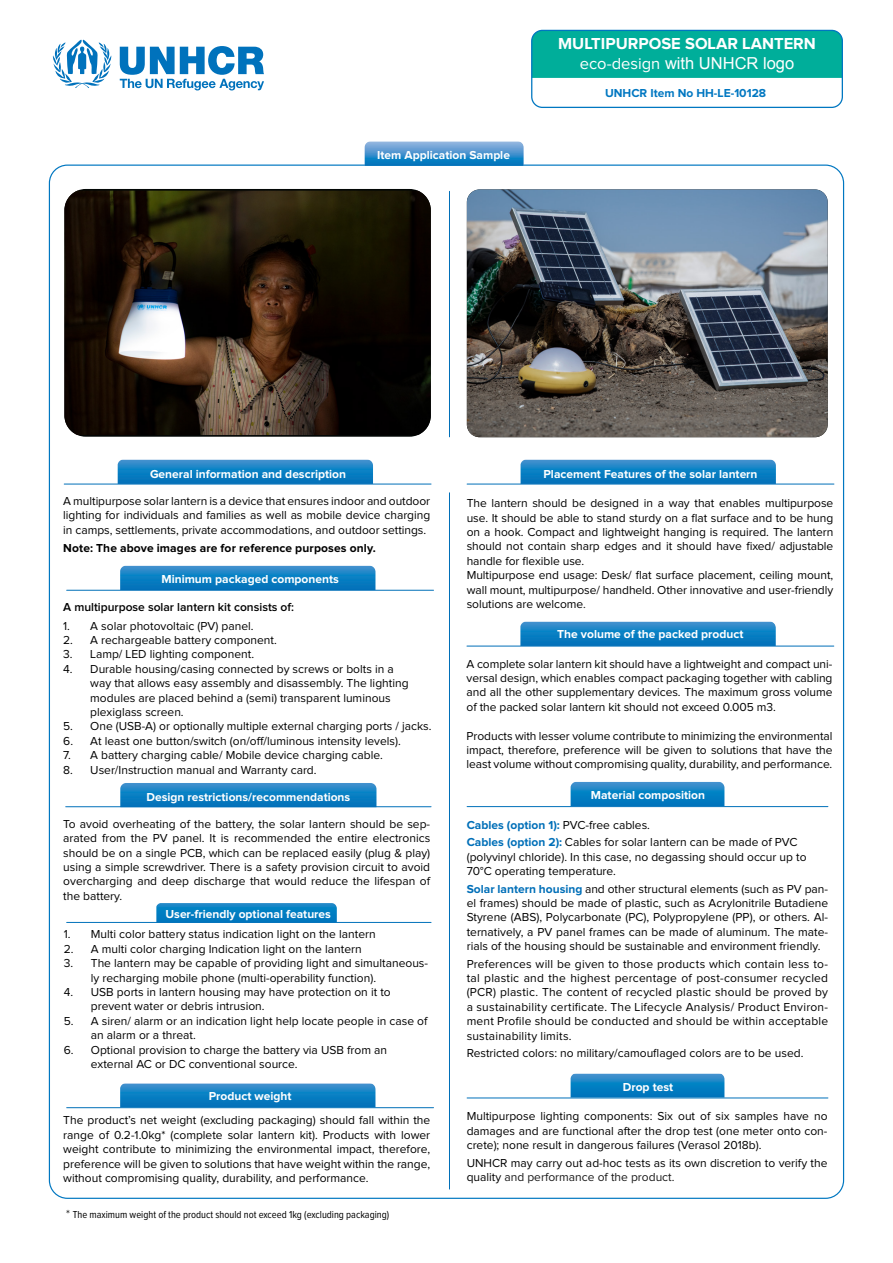
<style>
.page{position:relative;width:893px;height:1263px;background:#fff}
.page>*{position:absolute;margin:0;border:0;box-sizing:border-box;transform-origin:0 0}
.t1{font:700 16.5px "Proxima Nova";color:#fff}
.t2{font:16.5px "Arial";color:#fff}
.t3{font:12px/14.4px "Proxima Nova";color:#000}
.t4{font:700 12px "Proxima Nova";color:#fff}
.t5{font:700 12px "Proxima Nova";letter-spacing:.01em;color:#000}
.t6{font:600 12px "Proxima Nova";color:#000}
.t7{font:700 12px "Proxima Nova";color:#0077c1}
.t8{font:10.5px "Proxima Nova Cond";color:#000}
.s1{font-family:"Proxima Nova"}
.s2{font-size:12px;color:#1a1a1a}
.s3{color:#1a1a1a}
.s4{font-weight:700;color:#006fb8}
</style>
<div class="page">
<svg style="left:52px;top:40px;width:60px;height:48px"></svg>
<svg style="left:120px;top:46px;width:144px;height:44px"></svg>
<img style="left:365px;top:141px;width:159px;height:25px">
<hr style="left:449px;top:493px;width:1px;height:696px;background:#006fb8">
<hr style="left:449px;top:191px;width:1px;height:246px;background:#006fb8">
<img style="left:156px;top:903px;width:181px;height:19px">
<hr style="left:67px;top:922px;width:364px;height:1px;background:#0071ba">
<img style="left:571px;top:782px;width:153px;height:24px">
<hr style="left:467px;top:806px;width:361px;height:1px;background:#0071ba">
<img style="left:467px;top:189px;width:361px;height:248px">
<img style="left:64px;top:191px;width:367px;height:244px">
<img style="left:118px;top:459px;width:255px;height:25px">
<hr style="left:64px;top:484px;width:367px;height:1px;background:#006fb8">
<img style="left:120px;top:1083px;width:255px;height:24px">
<hr style="left:67px;top:1107px;width:367px;height:1px;background:#006fb8">
<img style="left:120px;top:566px;width:255px;height:24px">
<hr style="left:67px;top:590px;width:367px;height:1px;background:#006fb8">
<img style="left:520px;top:621px;width:256px;height:25px">
<hr style="left:467px;top:646px;width:367px;height:1px;background:#006fb8">
<img style="left:521px;top:459px;width:255px;height:25px">
<hr style="left:467px;top:484px;width:367px;height:1px;background:#006fb8">
<img style="left:571px;top:1073px;width:153px;height:24px">
<hr style="left:467px;top:1097px;width:361px;height:1px;background:#0071ba">
<div style="left:533px;top:30px;width:308px;height:48px;background:#00ae9a"></div>
<div style="left:531px;top:30px;width:312px;height:78px;border:1px solid #0077c1;border-radius:11px"></div>
<hr style="left:66px;top:806px;width:365px;height:1px;background:#0071ba">
<img style="left:120px;top:783px;width:256px;height:24px">
<p class="t4" style="left:377px;top:149px;width:134px">Item Application Sample</p>
<h1 class="t1" style="left:558px;top:36px;width:259px">MULTIPURPOSE SOLAR LANTERN</h1>
<h1 class="t2" style="left:580px;top:52px;width:216px"><span class="s1">eco-design</span> with UNHCR logo</h1>
<h1 class="t1" style="left:600px;top:49px;width:173px">KITCHEN SET - TYPE B</h1>
<p class="t7" style="left:605px;top:88px;width:163px">UNHCR Item No HH-LE-10128</p>
<p class="t4" style="left:150px;top:468px;width:197px">General information and description</p>
<p class="t4" style="left:543px;top:469px;width:216px">Placement Features of the solar lantern</p>
<p class="t3" style="left:63px;top:494px;width:368px;text-align:justify">A multipurpose solar lantern is a device that ensures indoor and outdoor lighting for individuals and families as well as mobile device charging in camps, settlements, private accommodations, and outdoor settings.</p>
<p class="t5" style="left:63px;top:543px;width:314px">Note: The above images are for reference purposes only.</p>
<p class="t4" style="left:161px;top:573px;width:179px">Minimum packaged components</p>
<p class="t6" style="left:63px;top:601px;width:232px">A multipurpose solar lantern kit consists of:</p>
<p class="t3" style="left:63px;top:619px;width:192px">1. A solar photovoltaic (PV) panel.</p>
<p class="t3" style="left:63px;top:633px;width:215px">2. A rechargeable battery component.</p>
<p class="t3" style="left:63px;top:648px;width:192px">3. Lamp/ LED lighting component.</p>
<p class="t3" style="left:90px;top:662px;width:320px;text-indent:-27px">4. Durable housing/casing connected by screws or bolts in a way that allows easy assembly and disassembly. The lighting modules are placed behind a (semi) transparent luminous plexiglass screen.</p>
<p class="t3" style="left:63px;top:720px;width:370px">5. One (USB-A) or optionally multiple external charging ports / jacks.</p>
<p class="t3" style="left:63px;top:734px;width:339px">6. At least one button/switch (on/off/luminous intensity levels).</p>
<p class="t3" style="left:63px;top:748px;width:321px">7. A battery charging cable/ Mobile device charging cable.</p>
<p class="t3" style="left:63px;top:763px;width:255px">8. User/Instruction manual and Warranty card.</p>
<p class="t4" style="left:146px;top:791px;width:205px">Design restrictions/recommendations</p>
<p class="t3" style="left:63px;top:817px;width:368px;text-align:justify">To avoid overheating of the battery, the solar lantern should be sep&shy;arated from the PV panel. It is recommended the entire electronics should be on a single PCB, which can be replaced easily (plug &amp; play) using a simple screwdriver. There is a safety provision circuit to avoid overcharging and deep discharge that would reduce the lifespan of the battery.</p>
<p class="t4" style="left:165px;top:908px;width:167px">User-friendly optional features</p>
<p class="t3" style="left:64px;top:928px;width:313px">1. Multi color battery status indication light on the lantern</p>
<p class="t3" style="left:64px;top:942px;width:299px">2. A multi color charging Indication light on the lantern</p>
<p class="t3" style="left:91px;top:956px;width:339px;text-indent:-27px">3. The lantern may be capable of providing light and simultaneous&shy;ly recharging mobile phone (multi-operability function).</p>
<p class="t3" style="left:91px;top:985px;width:301px;text-indent:-27px">4. USB ports in lantern housing may have protection on it to prevent water or debris intrusion.</p>
<p class="t3" style="left:91px;top:1014px;width:338px;text-indent:-27px">5. A siren/ alarm or an indication light help locate people in case of an alarm or a threat.</p>
<p class="t3" style="left:91px;top:1043px;width:298px;text-indent:-27px">6. Optional provision to charge the battery via USB from an external AC or DC conventional source.</p>
<p class="t4" style="left:209px;top:1090px;width:84px">Product weight</p>
<p class="t3" style="left:63px;top:1114px;width:368px;text-align:justify">The product’s net weight (excluding packaging) should fall within the range of 0.2-1.0kg* (complete solar lantern kit). Products with lower weight contribute to minimizing the environmental impact, therefore, preference will be given to solutions that have weight within the range, without compromising quality, durability, and performance.</p>
<p class="t8" style="left:66px;top:1210px;width:324px"><span class="s2">*</span> The maximum weight of the product should not exceed 1kg (excluding packaging)</p>
<p class="t3" style="left:467px;top:497px;width:368px">The lantern should be designed in a way that enables multipurpose use. It should be able to stand sturdy on a flat surface and to be hung on a hook. Compact and lightweight hanging is required. The lantern should not contain sharp edges and it should have fixed/ adjustable handle for flexible use.<br>Multipurpose end usage: Desk/ flat surface placement, ceiling mount, wall mount, multipurpose/ handheld. Other innovative and user-friendly solutions are welcome<span class="s3">.</span></p>
<p class="t4" style="left:557px;top:629px;width:188px">The volume of the packed product</p>
<p class="t3" style="left:467px;top:657px;width:367px;text-align:justify">A complete solar lantern kit should have a lightweight and compact uni&shy;versal design, which enables compact packaging together with cabling and all the other supplementary devices. The maximum gross volume of the packed solar lantern kit should not exceed 0.005 m3.</p>
<p class="t3" style="left:467px;top:729px;width:367px;text-align:justify">Products with lesser volume contribute to minimizing the environmental impact, therefore, preference will be given to solutions that have the least volume without compromising quality, durability, and performance.</p>
<p class="t4" style="left:591px;top:790px;width:116px">Material composition</p>
<p class="t3" style="left:467px;top:817px;width:332px;line-height:17.4px"><span class="s4">Cables (option 1):</span> PVC-free cables.<br><span class="s4">Cables (option 2):</span> Cables for solar lantern can be made of PVC</p>
<p class="t3" style="left:467px;top:850px;width:341px">(polyvinyl chloride). In this case, no degassing should occur up to<br>70°C operating temperature.</p>
<p class="t3" style="left:467px;top:882px;width:363px;text-align:justify"><span class="s4">Solar lantern housing</span> and other structural elements (such as PV pan&shy;el frames) should be made of plastic, such as Acrylonitrile Butadiene Styrene (ABS), Polycarbonate (PC), Polypropylene (PP), or others. Al&shy;ternatively, a PV panel frames can be made of aluminum. The mate&shy;rials of the housing should be sustainable and environment friendly.</p>
<p class="t3" style="left:467px;top:957px;width:363px;text-align:justify">Preferences will be given to those products which contain less to&shy;tal plastic and the highest percentage of post-consumer recycled (PCR) plastic. The content of recycled plastic should be proved by a sustainability certificate. The Lifecycle Analysis/ Product Environ&shy;ment Profile should be conducted and should be within acceptable sustainability limits.</p>
<p class="t3" style="left:467px;top:1046px;width:338px">Restricted colors: no military/camouflaged colors are to be used.</p>
<p class="t4" style="left:623px;top:1081px;width:52px">Drop test</p>
<p class="t3" style="left:467px;top:1110px;width:362px;text-align:justify">Multipurpose lighting components: Six out of six samples have no damages and are functional after the drop test (one meter onto con&shy;crete); none result in dangerous failures (Verasol 2018b).</p>
<p class="t3" style="left:467px;top:1156px;width:362px">UNHCR may carry out ad-hoc tests as its own discretion to verify the quality <span class="s3">and performance of the product.</span></p>
</div>
